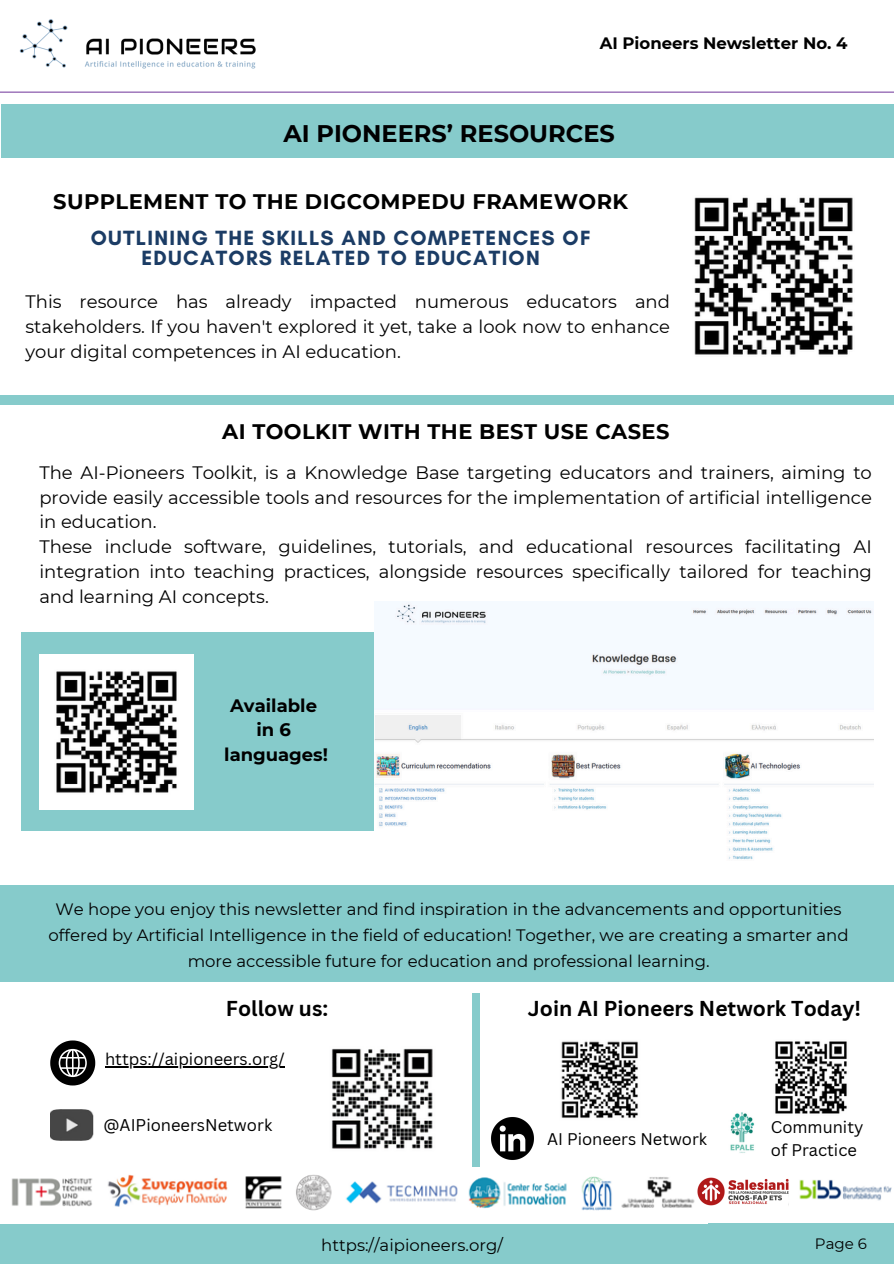
<style>
.page{position:relative;width:894px;height:1264px;background:#fff}
.page>*{position:absolute;margin:0;border:0;box-sizing:border-box;transform-origin:0 0}
.t1{font:700 24px "Montserrat";color:#000001}
.t2{font:700 21px "Montserrat";letter-spacing:.02em;color:#000}
.t3{font:700 21px/20.2px "Glacial Indifference";letter-spacing:.06em;color:#1b3c65;text-align:center}
.t4{font:700 21px "Canva Sans";color:#000}
.t5{font:18px/24.8px "Montserrat";color:#000}
.t6{font:700 18px/24.8px "Montserrat";color:#000;text-align:center}
.t7{font:16.5px/26px "Montserrat";color:#000001;text-align:center}
.t8{font:16.5px/22.4px "Canva Sans";color:#000}
.t9{font:700 16.5px "Montserrat";color:#000}
.t10{font:16.5px "Montserrat";color:#000}
.t11{font:15px "Montserrat";color:#000}
</style>
<div class="page">
<img style="left:19px;top:19px;width:237px;height:50px">
<div style="left:0;top:885px;width:893px;height:96px;background:#86cbcb"></div>
<div style="left:0;top:1223px;width:893px;height:40px;background:#86cbcb"></div>
<hr style="left:0;top:92px;width:893px;height:1px;background:#7f4aa4">
<div style="left:0;top:395px;width:893px;height:9px;background:#86cbcb"></div>
<img style="left:331px;top:1048px;width:102px;height:101px">
<div style="left:471px;top:993px;width:8px;height:174px;background:#86cbcb"></div>
<img style="left:491px;top:1117px;width:43px;height:43px">
<img style="left:50px;top:1109px;width:43px;height:32px">
<hr style="left:105px;top:1065px;width:179px;height:2px;background:#000">
<svg style="left:50px;top:1040px;width:45px;height:45px"></svg>
<img style="left:561px;top:1041px;width:77px;height:77px">
<img style="left:694px;top:197px;width:159px;height:158px">
<div style="left:1px;top:104px;width:892px;height:53px;background:#86cbcb"></div>
<div style="left:21px;top:632px;width:431px;height:198px;background:#86cbcb"></div>
<img style="left:374px;top:603px;width:499px;height:257px">
<img style="left:39px;top:655px;width:154px;height:154px">
<img style="left:775px;top:1041px;width:72px;height:73px">
<img style="left:730px;top:1112px;width:25px;height:41px">
<img style="left:788px;top:1179px;width:104px;height:26px">
<img style="left:11px;top:1174px;width:684px;height:37px">
<img style="left:697px;top:1177px;width:90px;height:29px">
<h2 class="t9" style="left:599px;top:33px;width:249px">AI Pioneers Newsletter No. 4</h2>
<h1 class="t1" style="left:283px;top:118px;width:333px">AI PIONEERS’ RESOURCES</h1>
<p class="t2" style="left:53px;top:189px;width:576px">SUPPLEMENT TO THE DIGCOMPEDU FRAMEWORK</p>
<p class="t3" style="left:91px;top:228px;width:501px">OUTLINING THE SKILLS AND COMPETENCES OF<br>EDUCATORS RELATED TO EDUCATION</p>
<h4 class="t5" style="left:25px;top:289px;width:646px;text-align:justify">This resource has already impacted numerous educators and stakeholders. If you haven't explored it yet, take a look now to enhance your digital competences in AI education.</h4>
<h2 class="t2" style="left:222px;top:419px;width:448px">AI TOOLKIT WITH THE BEST USE CASES</h2>
<h2 class="t5" style="left:39px;top:460px;width:833px">The AI-Pioneers Toolkit, is a Knowledge Base targeting educators and trainers, aiming to provide easily accessible tools and resources for the implementation of artificial intelligence in education.<br>These include software, guidelines, tutorials, and educational resources facilitating AI integration into teaching practices, alongside resources specifically tailored for teaching and learning AI concepts.</h2>
<h5 class="t6" style="left:224px;top:692px;width:105px">Available in 6 languages!</h5>
<p class="t7" style="left:49px;top:896px;width:801px">We hope you enjoy this newsletter and find inspiration in the advancements and opportunities offered by Artificial Intelligence in the field of education! Together, we are creating a smarter and more accessible future for education and professional learning.</p>
<h5 class="t4" style="left:226px;top:993px;width:104px">Follow us:</h5>
<p class="t4" style="left:527px;top:993px;width:334px">Join AI Pioneers Network Today!</p>
<p class="t8" style="left:105px;top:1047px;width:181px">https://aipioneers.org/</p>
<p class="t8" style="left:103px;top:1112px;width:170px">@AIPioneersNetwork</p>
<h4 class="t8" style="left:547px;top:1126px;width:162px">AI Pioneers Network</h4>
<p class="t8" style="left:770px;top:1115px;width:94px">Community of Practice</p>
<p class="t10" style="left:321px;top:1234px;width:183px">https://aipioneers.org/</p>
<p class="t11" style="left:814px;top:1233px;width:54px">Page 6</p>
</div>
